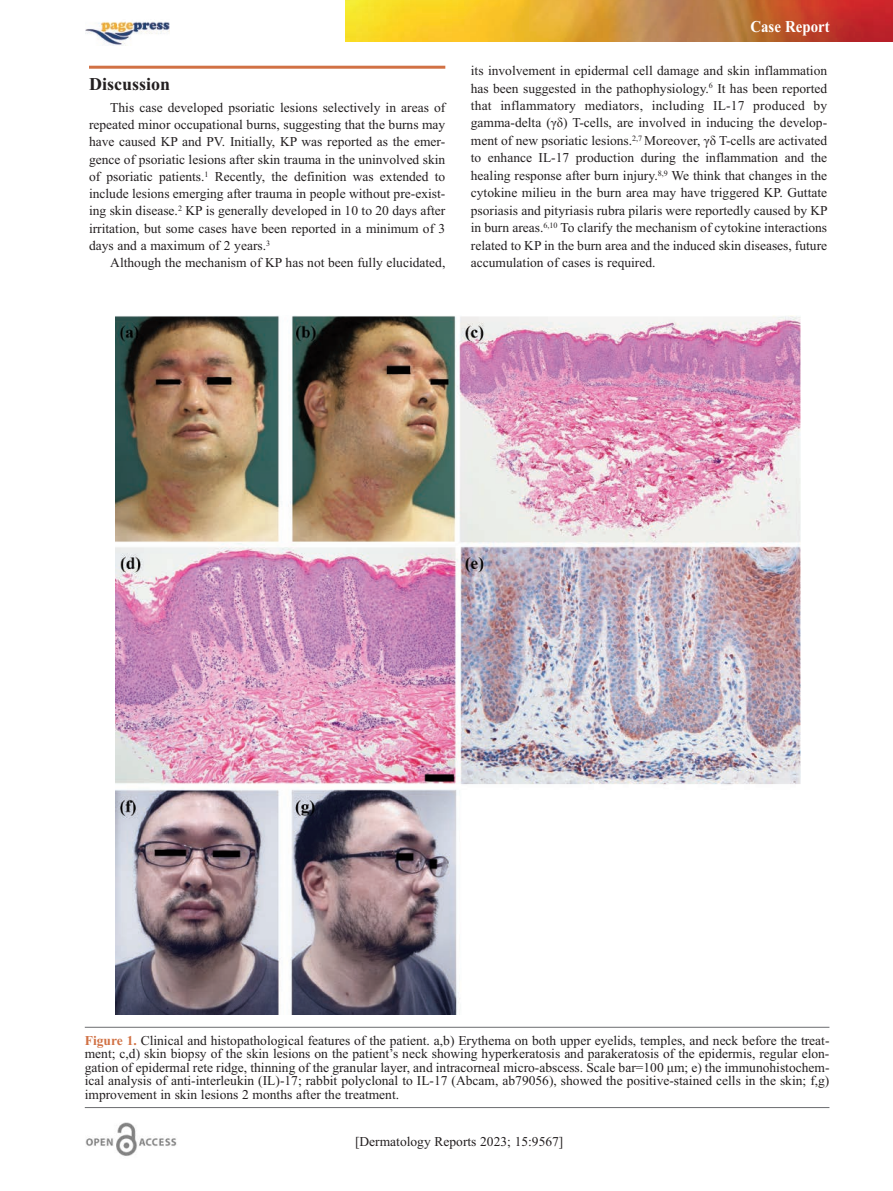
<style>
.page{position:relative;width:893px;height:1191px;background:#fff}
.page>*{position:absolute;margin:0;border:0;box-sizing:border-box;transform-origin:0 0}
.t1{font:700 18px "Times New Roman";color:#231f20}
.t2{font:700 16.5px "Times New Roman";color:#fff;scale:.9 1}
.t3{font:13.5px/17.4px "Times New Roman";color:#231f20;text-align:justify}
.s1{font-weight:700;color:#d17144}
</style>
<div class="page">
<img style="left:86px;top:1123px;width:91px;height:33px">
<img style="left:345px;top:0;width:548px;height:42px">
<img style="left:86px;top:21px;width:84px;height:25px">
<hr style="left:89px;top:66px;width:356px;height:3px;background:#d17144">
<hr style="left:85px;top:1027px;width:744px;height:1px;background:#6c6d70">
<hr style="left:85px;top:1107px;width:744px;height:1px;background:#6c6d70">
<img style="left:116px;top:316px;width:684px;height:698px">
<h1 class="t1" style="left:89px;top:73px;width:83px">Discussion</h1>
<p class="t3" style="left:89px;top:99px;width:358px;text-indent:21px">This case developed psoriatic lesions selectively in areas of repeated minor occupational burns, suggesting that the burns may have caused KP and PV. Initially, KP was reported as the emer&shy;gence of psoriatic lesions after skin trauma in the uninvolved skin of psoriatic patients.<sup>1</sup> Recently, the definition was extended to include lesions emerging after trauma in people without pre-exist&shy;ing skin disease.<sup>2</sup> KP is generally developed in 10 to 20 days after irritation, but some cases have been reported in a minimum of 3 days and a maximum of 2 years.<sup>3</sup></p>
<p class="t3" style="left:110px;top:254px;width:337px">Although the mechanism of KP has not been fully elucidated,</p>
<p class="t2" style="left:750px;top:16px;width:89px">Case Report</p>
<p class="t3" style="left:471px;top:62px;width:358px">its involvement in epidermal cell damage and skin inflammation has been suggested in the pathophysiology.<sup>6</sup> It has been reported that inflammatory mediators, including IL-17 produced by gamma-delta (γδ) T-cells, are involved in inducing the develop&shy;ment of new psoriatic lesions.<sup>2,7</sup> Moreover, γδ T-cells are activated to enhance IL-17 production during the inflammation and the healing response after burn injury.<sup>8,9</sup> We think that changes in the cytokine milieu in the burn area may have triggered KP. Guttate psoriasis and pityriasis rubra pilaris were reportedly caused by KP in burn areas.<sup>6,10</sup> To clarify the mechanism of cytokine interactions related to KP in the burn area and the induced skin diseases, future accumulation of cases is required.</p>
<p class="t3" style="left:85px;top:1033px;width:746px;line-height:13.5px"><span class="s1">Figure 1.</span> Clinical and histopathological features of the patient. a,b) Erythema on both upper eyelids, temples, and neck before the treat&shy;ment; c,d) skin biopsy of the skin lesions on the patient’s neck showing hyperkeratosis and parakeratosis of the epidermis, regular elon&shy;gation of epidermal rete ridge, thinning of the granular layer, and intracorneal micro-abscess. Scale bar=100 μm; e) the immunohistochem&shy;ical analysis of anti-interleukin (IL)-17; rabbit polyclonal to IL-17 (Abcam, ab79056), showed the positive-stained cells in the skin; f,g) improvement in skin lesions 2 months after the treatment.</p>
<p class="t3" style="left:355px;top:1132px;width:210px">[Dermatology Reports 2023; 15:9567]</p>
</div>
